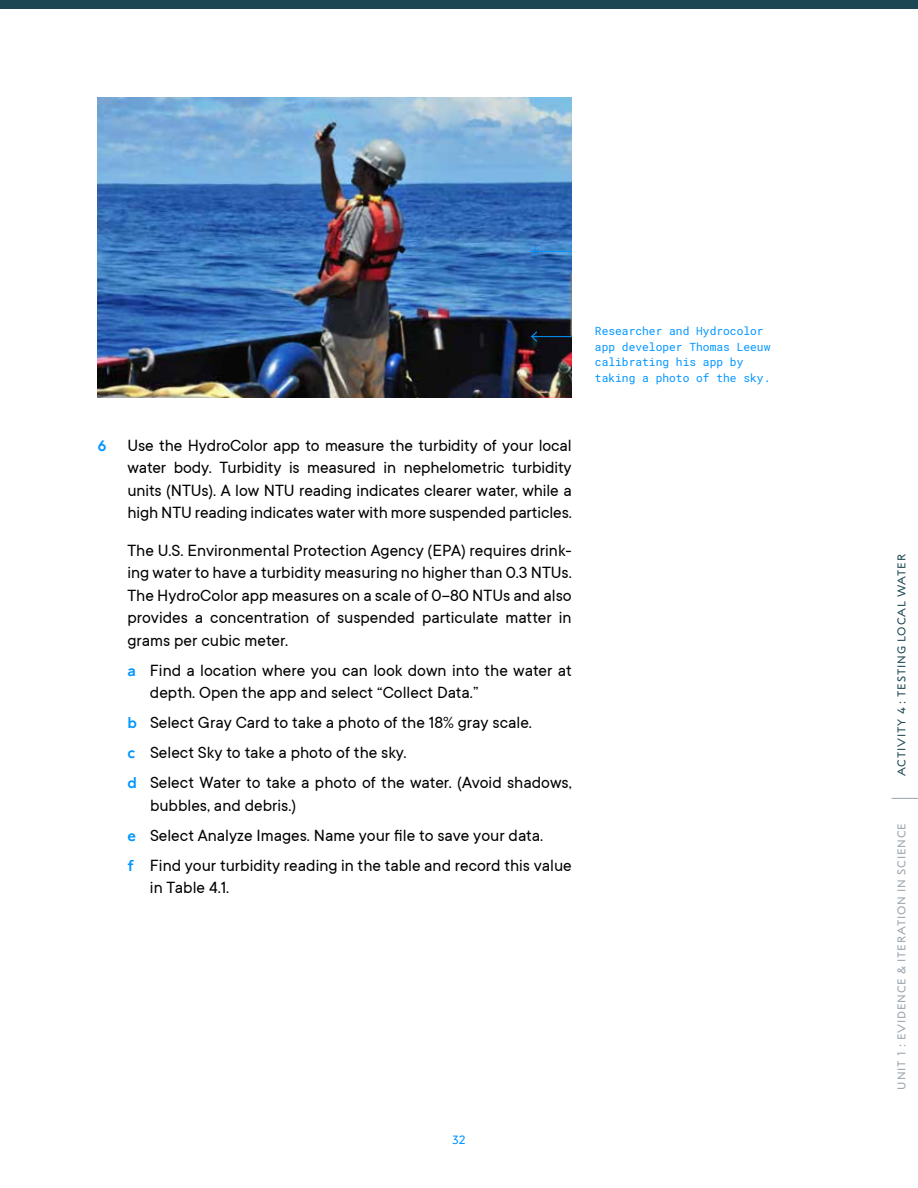
<style>
.page{position:relative;width:918px;height:1188px;background:#fff}
.page>*{position:absolute;margin:0;border:0;box-sizing:border-box;transform-origin:0 0}
.t1{font:18px/22.5px "TT Commons";color:#000}
.t2{font:12px "Alfred Sans";color:#0096ff}
.t3{font:11.25px/15.8px "Roboto Mono";color:#0096ff}
.t4{font:11.25px "Alfred Sans";letter-spacing:.075em;color:#99a3ac}
.t5{font:11.25px "Alfred Sans";letter-spacing:.075em;color:#1c4752}
.s1{font-family:"Alfred Sans";font-weight:700;font-size:15px;color:#0096ff}
</style>
<div class="page">
<svg style="left:892px;top:798px;width:26px;height:1px"></svg>
<div style="left:0;top:0;width:918px;height:8px;background:#1c4752"></div>
<img style="left:98px;top:98px;width:474px;height:300px">
<hr style="left:532px;top:251px;width:40px;height:1px;background:#0096ff">
<svg style="left:531px;top:245px;width:7px;height:12px"></svg>
<hr style="left:532px;top:336px;width:40px;height:1px;background:#0096ff">
<svg style="left:531px;top:331px;width:7px;height:12px"></svg>
<p class="t1" style="left:128px;top:434px;width:446px;text-align:justify;text-indent:-30px"><span class="s1">6</span> Use the HydroColor app to measure the turbidity of your local water body. Turbidity is measured in nephelometric turbidity units (NTUs). A low NTU reading indicates clearer water, while a high NTU reading indicates water with more suspended particles.</p>
<p class="t1" style="left:128px;top:539px;width:446px;text-align:justify">The U.S. Environmental Protection Agency (EPA) requires drink&shy;ing water to have a turbidity measuring no higher than 0.3 NTUs.<br>The HydroColor app measures on a scale of 0–80 NTUs and also provides a concentration of suspended particulate matter in grams per cubic meter.</p>
<p class="t1" style="left:150px;top:659px;width:423px;text-indent:-22px"><span class="s1">a</span> Find a location where you can look down into the water at depth. Open the app and select “Collect Data.”</p>
<p class="t1" style="left:128px;top:708px;width:446px;line-height:30px"><span class="s1">b</span> Select Gray Card to take a photo of the 18% gray scale.<br><span class="s1">c</span> Select Sky to take a photo of the sky.<br><span class="s1">d</span> Select Water to take a photo of the water. (Avoid shadows,</p>
<p class="t1" style="left:128px;top:790px;width:446px;line-height:30px;text-indent:23px">bubbles, and debris.)<br><span class="s1">e</span> Select Analyze Images. Name your file to save your data.<br><span class="s1">f</span> Find your turbidity reading in the table and record this value</p>
<p class="t1" style="left:150px;top:876px;width:81px">in Table 4.1.</p>
<p class="t3" style="left:595px;top:323px;width:177px">Researcher and Hydrocolor app developer Thomas Leeuw calibrating his app by taking a photo of the sky.</p>
<p class="t2" style="left:452px;top:1133px;width:15px">32</p>
<p class="t5" style="left:895px;top:776px;width:224px;rotate:-90deg">ACTIVITY 4 : TESTING LOCAL WATER</p>
<p class="t4" style="left:895px;top:1090px;width:268px;rotate:-90deg">UNIT 1 : EVIDENCE &amp; ITERATION IN SCIENCE</p>
</div>
